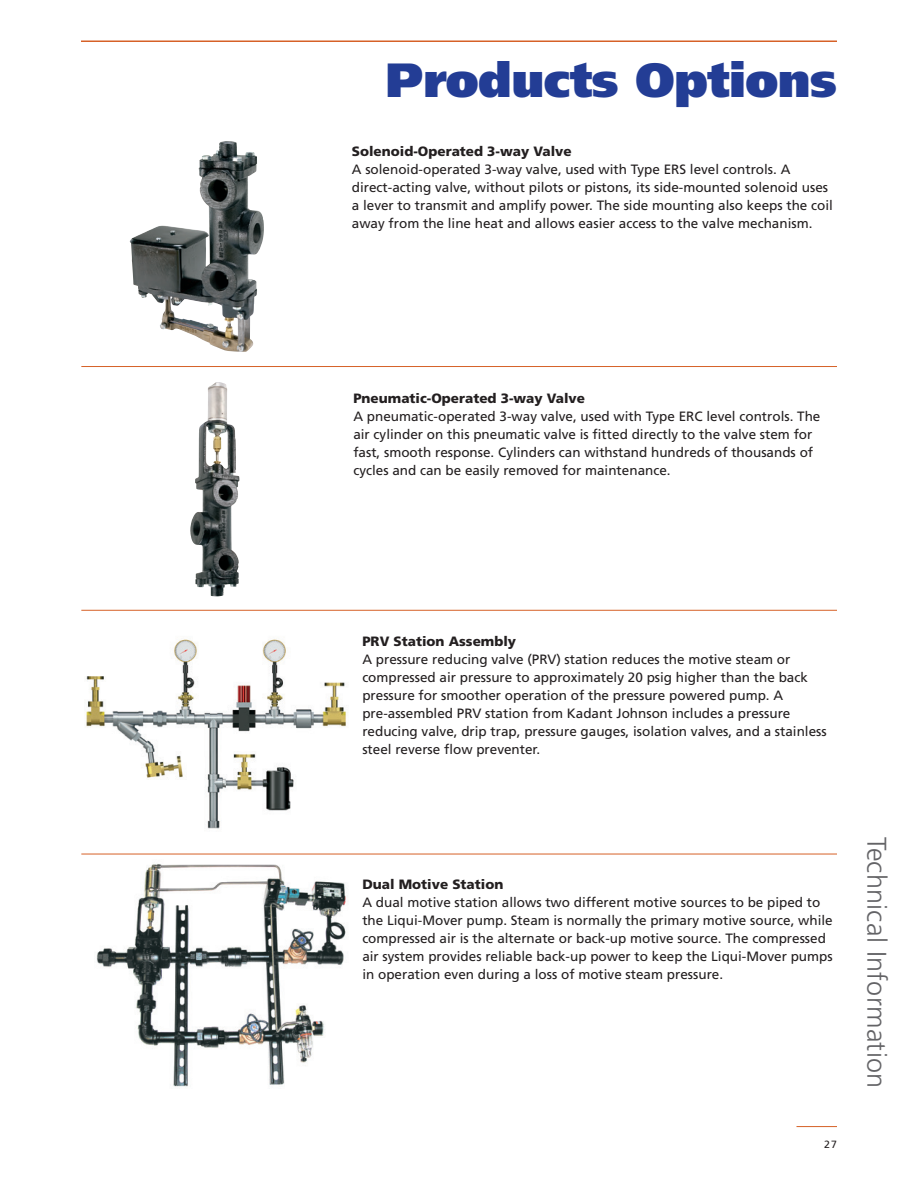
<style>
.page{position:relative;width:918px;height:1188px;background:#fff}
.page>*{position:absolute;margin:0;border:0;box-sizing:border-box;transform-origin:0 0}
.KADANT_BROCHURE_TITL{font:900 48px "Frutiger LT";letter-spacing:-.01em;color:#233d95}
.KADANT_BROCHURE_HEAD{font:300 27px "Frutiger LT";letter-spacing:.01em;color:#636366}
.KADANT_BROCHURE_BODY{font:13.5px/18px "Frutiger LT";color:#231f20}
.KADANT_BROCHURE_BODY-2{font:900 13.5px "Frutiger LT";color:#231f20}
.KADANT_BROCHURE_PAGE{font:10.5px "Frutiger LT";color:#231f20}
</style>
<div class="page">
<hr style="left:81px;top:40px;width:756px;height:2px;background:#d66127">
<hr style="left:796px;top:1126px;width:41px;height:1px;background:#d66127">
<img style="left:190px;top:382px;width:26px;height:214px">
<svg style="left:129px;top:141px;width:135px;height:211px"></svg>
<img style="left:130px;top:141px;width:96px;height:153px">
<img style="left:86px;top:639px;width:260px;height:190px">
<hr style="left:81px;top:366px;width:756px;height:1px;background:#d66127">
<hr style="left:81px;top:610px;width:756px;height:1px;background:#d66127">
<hr style="left:81px;top:854px;width:756px;height:1px;background:#d66127">
<img style="left:96px;top:864px;width:250px;height:223px">
<p class="KADANT_BROCHURE_TITL" style="left:385px;top:51px;width:453px">Products Options</p>
<p class="KADANT_BROCHURE_BODY-2" style="left:352px;top:143px;width:221px">Solenoid-Operated 3-way Valve</p>
<p class="KADANT_BROCHURE_BODY" style="left:352px;top:160px;width:440px">A solenoid-operated 3-way valve, used with Type ERS level controls. A</p>
<p class="KADANT_BROCHURE_BODY" style="left:352px;top:178px;width:483px">direct-acting valve, without pilots or pistons, its side-mounted solenoid uses a lever to transmit and amplify power. The side mounting also keeps the coil away from the line heat and allows easier access to the valve mechanism.</p>
<p class="KADANT_BROCHURE_BODY-2" style="left:353px;top:390px;width:233px">Pneumatic-Operated 3-way Valve</p>
<p class="KADANT_BROCHURE_BODY" style="left:353px;top:407px;width:469px">A pneumatic-operated 3-way valve, used with Type ERC level controls. The air cylinder on this pneumatic valve is fitted directly to the valve stem for fast, smooth response. Cylinders can withstand hundreds of thousands of cycles and can be easily removed for maintenance.</p>
<p class="KADANT_BROCHURE_BODY-2" style="left:362px;top:633px;width:155px">PRV Station Assembly</p>
<p class="KADANT_BROCHURE_BODY" style="left:362px;top:651px;width:447px">A pressure reducing valve (PRV) station reduces the motive steam or compressed air pressure to approximately 20 psig higher than the back pressure for smoother operation of the pressure powered pump. A</p>
<p class="KADANT_BROCHURE_BODY" style="left:362px;top:705px;width:466px">pre-assembled PRV station from Kadant Johnson includes a pressure reducing valve, drip trap, pressure gauges, isolation valves, and a stainless steel reverse flow preventer.</p>
<p class="KADANT_BROCHURE_BODY-2" style="left:362px;top:876px;width:143px">Dual Motive Station</p>
<p class="KADANT_BROCHURE_BODY" style="left:362px;top:893px;width:472px">A dual motive station allows two different motive sources to be piped to the Liqui-Mover pump. Steam is normally the primary motive source, while compressed air is the alternate or back-up motive source. The compressed air system provides reliable back-up power to keep the Liqui-Mover pumps in operation even during a loss of motive steam pressure.</p>
<p class="KADANT_BROCHURE_PAGE" style="left:824px;top:1138px;width:14px">27</p>
<p class="KADANT_BROCHURE_HEAD" style="left:892px;top:837px;width:253px;rotate:90deg">Technical Information</p>
</div>
